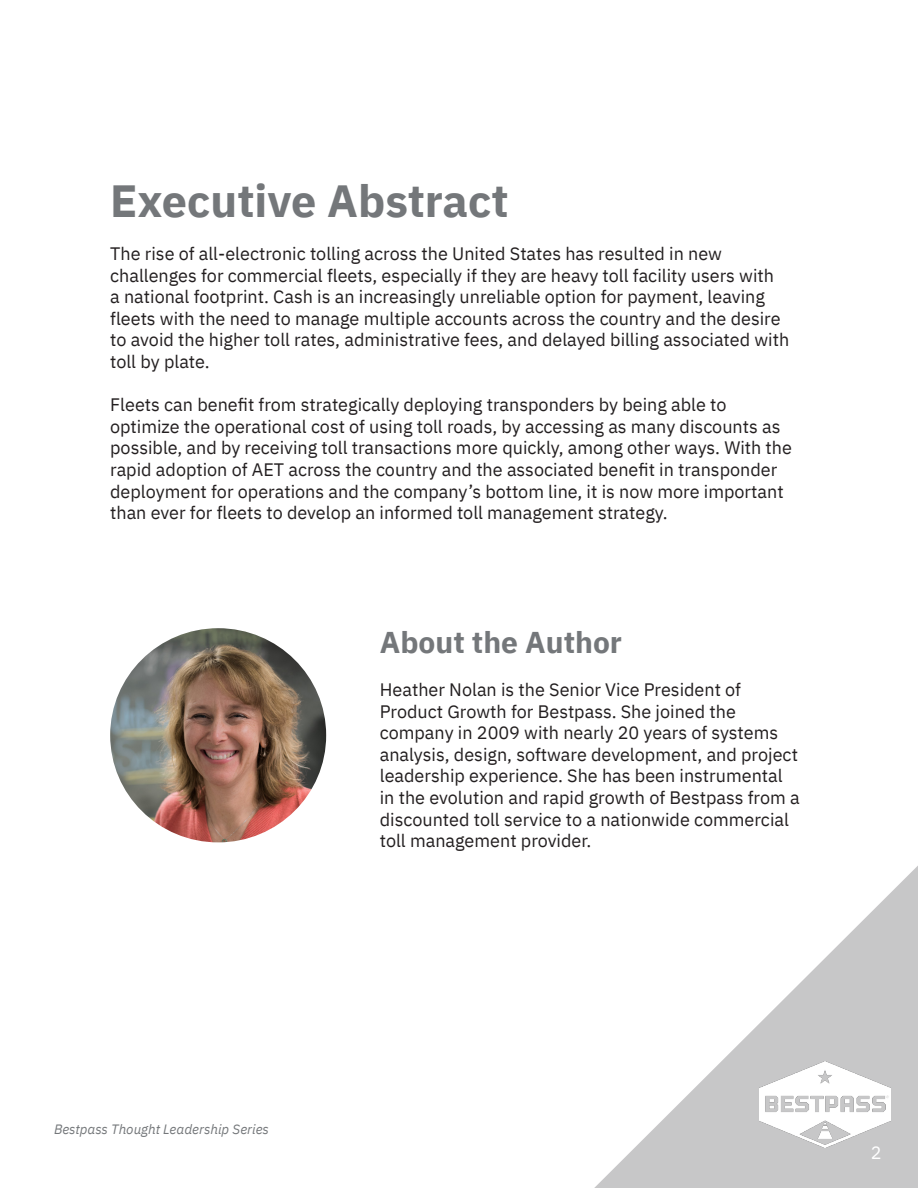
<style>
.page{position:relative;width:918px;height:1188px;background:#fff}
.page>*{position:absolute;margin:0;border:0;box-sizing:border-box;transform-origin:0 0}
.t1{font:700 45px "IBM Plex Sans";color:#74777a}
.t2{font:700 30px "IBM Plex Sans";color:#74777a}
.t3{font:18px/21.6px "IBM Plex Sans";color:#231f20}
.t4{font:18px "IBM Plex Sans";color:#fff}
.t5{font:italic 13.5px "IBM Plex Sans";color:#74777a}
</style>
<div class="page">
<svg style="left:594px;top:866px;width:324px;height:322px"></svg>
<img style="left:760px;top:1062px;width:130px;height:86px">
<img style="left:110px;top:628px;width:216px;height:214px">
<p class="t1" style="left:110px;top:166px;width:400px">Executive Abstract</p>
<p class="t3" style="left:110px;top:241px;width:681px">The rise of all-electronic tolling across the United States has resulted in new challenges for commercial fleets, especially if they are heavy toll facility users with<br>a national footprint. Cash is an increasingly unreliable option for payment, leaving fleets with the need to manage multiple accounts across the country and the desire to avoid the higher toll rates, administrative fees, and delayed billing associated with toll by plate.</p>
<p class="t3" style="left:110px;top:392px;width:683px">Fleets can benefit from strategically deploying transponders by being able to optimize the operational cost of using toll roads, by accessing as many discounts as possible, and by receiving toll transactions more quickly, among other ways. With the rapid adoption of AET across the country and the associated benefit in transponder deployment for operations and the company’s bottom line, it is now more important than ever for fleets to develop an informed toll management strategy.</p>
<p class="t2" style="left:380px;top:619px;width:244px">About the Author</p>
<p class="t3" style="left:380px;top:677px;width:421px">Heather Nolan is the Senior Vice President of Product Growth for Bestpass. She joined the company in 2009 with nearly 20 years of systems analysis, design, software development, and project leadership experience. She has been instrumental in the evolution and rapid growth of Bestpass from a discounted toll service to a nationwide commercial toll management provider.</p>
<p class="t5" style="left:54px;top:1119px;width:216px">Bestpass Thought Leadership Series</p>
<p class="t4" style="left:871px;top:1138px;width:12px">2</p>
</div>
